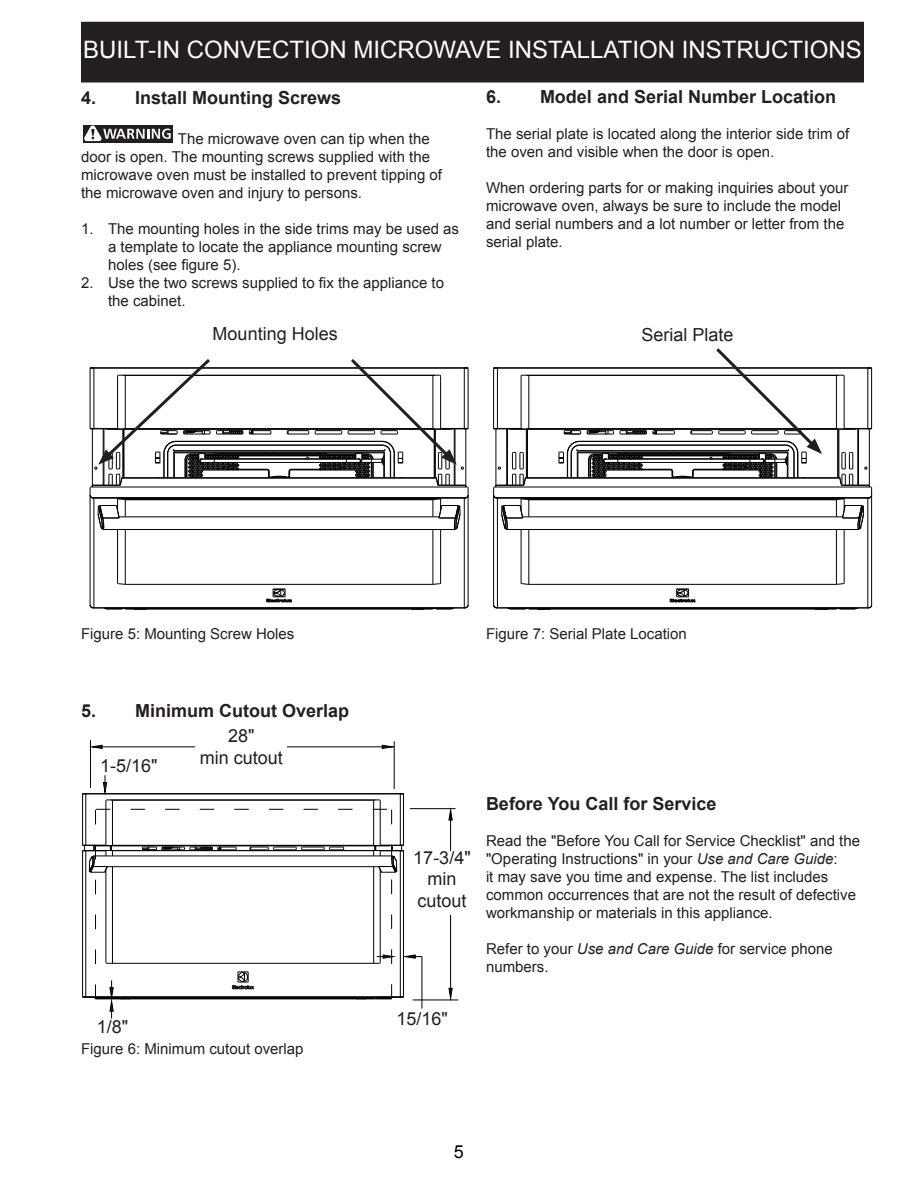
<style>
.page{position:relative;width:918px;height:1191px;background:#fff}
.page>*{position:absolute;margin:0;border:0;box-sizing:border-box;transform-origin:0 0}
.t1{font:24px "Arial";color:#fff}
.t2{font:700 18px "Arial";color:#231f20}
.t3{font:18px/21.6px "Arial";color:#231f20;text-align:center}
.t4{font:18px "Arial";color:#000}
.t5{font:15px/18px "Arial";color:#231f20}
.s1{font-style:italic}
</style>
<div class="page">
<div style="left:82px;top:22px;width:781px;height:60px;background:#231f20"></div>
<div style="left:83px;top:125px;width:90px;height:17px;background:#231f20"></div>
<svg style="left:83px;top:125px;width:88px;height:18px"></svg>
<hr style="left:90px;top:740px;width:1px;height:48px;background:#000">
<hr style="left:394px;top:741px;width:1px;height:48px;background:#000">
<hr style="left:92px;top:746px;width:302px;height:1px;background:#000">
<svg style="left:381px;top:744px;width:14px;height:5px"></svg>
<svg style="left:89px;top:744px;width:14px;height:5px"></svg>
<hr style="left:413px;top:1000px;width:45px;height:1px;background:#000">
<hr style="left:410px;top:808px;width:45px;height:1px;background:#000">
<svg style="left:448px;top:987px;width:5px;height:14px"></svg>
<svg style="left:448px;top:807px;width:5px;height:14px"></svg>
<hr style="left:450px;top:809px;width:1px;height:191px;background:#000">
<hr style="left:422px;top:957px;width:1px;height:51px;background:#000">
<div style="left:412px;top:851px;width:60px;height:64px;background:#fff"></div>
<div style="left:195px;top:729px;width:92px;height:38px;background:#fff"></div>
<hr style="left:90px;top:495px;width:1px;height:110px;background:#030303">
<hr style="left:94px;top:498px;width:1px;height:110px;background:#030303">
<hr style="left:117px;top:530px;width:1px;height:53px;background:#030303">
<hr style="left:125px;top:530px;width:1px;height:54px;background:#030303">
<hr style="left:144px;top:609px;width:270px;height:1px;background:#030303">
<hr style="left:94px;top:608px;width:370px;height:1px;background:#030303">
<hr style="left:125px;top:584px;width:308px;height:1px;background:#030303">
<hr style="left:433px;top:530px;width:1px;height:54px;background:#030303">
<hr style="left:440px;top:530px;width:1px;height:53px;background:#030303">
<hr style="left:464px;top:498px;width:1px;height:110px;background:#030303">
<hr style="left:468px;top:495px;width:1px;height:110px;background:#030303">
<svg style="left:104px;top:607px;width:43px;height:3px"></svg>
<svg style="left:411px;top:607px;width:44px;height:3px"></svg>
<svg style="left:266px;top:589px;width:26px;height:14px"></svg>
<svg style="left:432px;top:582px;width:9px;height:3px"></svg>
<svg style="left:117px;top:582px;width:9px;height:3px"></svg>
<svg style="left:464px;top:604px;width:5px;height:5px"></svg>
<svg style="left:90px;top:604px;width:4px;height:5px"></svg>
<hr style="left:493px;top:495px;width:1px;height:110px;background:#030303">
<hr style="left:496px;top:429px;width:1px;height:56px;background:#030303">
<hr style="left:497px;top:498px;width:1px;height:110px;background:#030303">
<hr style="left:497px;top:368px;width:1px;height:60px;background:#030303">
<hr style="left:493px;top:368px;width:1px;height:60px;background:#030303">
<hr style="left:506px;top:429px;width:1px;height:56px;background:#030303">
<hr style="left:507px;top:429px;width:1px;height:56px;background:#030303">
<hr style="left:521px;top:530px;width:1px;height:53px;background:#030303">
<hr style="left:521px;top:376px;width:1px;height:52px;background:#030303">
<hr style="left:526px;top:429px;width:1px;height:49px;background:#030303">
<hr style="left:527px;top:429px;width:1px;height:49px;background:#030303">
<hr style="left:529px;top:530px;width:1px;height:54px;background:#030303">
<hr style="left:529px;top:375px;width:1px;height:54px;background:#030303">
<hr style="left:548px;top:609px;width:269px;height:1px;background:#030303">
<hr style="left:497px;top:608px;width:371px;height:1px;background:#030303">
<hr style="left:529px;top:584px;width:307px;height:1px;background:#030303">
<hr style="left:507px;top:529px;width:351px;height:1px;background:#030303">
<hr style="left:523px;top:517px;width:320px;height:1px;background:#030303">
<hr style="left:529px;top:500px;width:307px;height:1px;background:#030303">
<hr style="left:527px;top:499px;width:311px;height:1px;background:#030303">
<hr style="left:497px;top:498px;width:371px;height:1px;background:#030303">
<hr style="left:496px;top:497px;width:374px;height:1px;background:#030303">
<hr style="left:494px;top:487px;width:377px;height:1px;background:#030303">
<hr style="left:526px;top:478px;width:314px;height:1px;background:#030303">
<hr style="left:526px;top:477px;width:313px;height:1px;background:#030303">
<hr style="left:579px;top:453px;width:207px;height:1px;background:#030303">
<hr style="left:579px;top:452px;width:207px;height:1px;background:#030303">
<hr style="left:577px;top:451px;width:211px;height:1px;background:#030303">
<hr style="left:577px;top:450px;width:211px;height:1px;background:#030303">
<hr style="left:580px;top:445px;width:206px;height:1px;background:#030303">
<hr style="left:580px;top:441px;width:206px;height:1px;background:#030303">
<hr style="left:494px;top:429px;width:378px;height:1px;background:#030303">
<hr style="left:529px;top:428px;width:307px;height:1px;background:#030303">
<hr style="left:522px;top:375px;width:321px;height:1px;background:#030303">
<hr style="left:494px;top:368px;width:378px;height:1px;background:#030303">
<hr style="left:494px;top:367px;width:378px;height:1px;background:#030303">
<hr style="left:836px;top:375px;width:1px;height:54px;background:#030303">
<hr style="left:836px;top:530px;width:1px;height:54px;background:#030303">
<hr style="left:837px;top:429px;width:1px;height:49px;background:#030303">
<hr style="left:838px;top:429px;width:1px;height:49px;background:#030303">
<hr style="left:839px;top:429px;width:1px;height:49px;background:#030303">
<hr style="left:844px;top:376px;width:1px;height:52px;background:#030303">
<hr style="left:844px;top:530px;width:1px;height:53px;background:#030303">
<hr style="left:858px;top:429px;width:1px;height:56px;background:#030303">
<hr style="left:868px;top:498px;width:1px;height:110px;background:#030303">
<hr style="left:868px;top:368px;width:1px;height:61px;background:#030303">
<hr style="left:869px;top:429px;width:1px;height:56px;background:#030303">
<hr style="left:871px;top:368px;width:1px;height:60px;background:#030303">
<hr style="left:871px;top:495px;width:1px;height:110px;background:#030303">
<svg style="left:507px;top:607px;width:44px;height:3px"></svg>
<svg style="left:564px;top:430px;width:17px;height:5px"></svg>
<svg style="left:815px;top:607px;width:43px;height:3px"></svg>
<svg style="left:669px;top:589px;width:27px;height:14px"></svg>
<svg style="left:558px;top:441px;width:22px;height:37px"></svg>
<svg style="left:493px;top:427px;width:36px;height:3px"></svg>
<svg style="left:836px;top:427px;width:36px;height:3px"></svg>
<svg style="left:836px;top:582px;width:9px;height:3px"></svg>
<svg style="left:521px;top:582px;width:8px;height:3px"></svg>
<svg style="left:867px;top:604px;width:5px;height:5px"></svg>
<svg style="left:836px;top:452px;width:36px;height:78px"></svg>
<svg style="left:493px;top:452px;width:37px;height:78px"></svg>
<svg style="left:493px;top:604px;width:5px;height:5px"></svg>
<svg style="left:89px;top:359px;width:380px;height:171px"></svg>
<hr style="left:86px;top:794px;width:1px;height:51px;background:#030303">
<hr style="left:82px;top:794px;width:1px;height:51px;background:#030303">
<hr style="left:106px;top:801px;width:1px;height:44px;background:#030303">
<hr style="left:112px;top:800px;width:1px;height:45px;background:#030303">
<hr style="left:107px;top:800px;width:272px;height:1px;background:#030303">
<hr style="left:83px;top:794px;width:321px;height:1px;background:#030303">
<hr style="left:83px;top:793px;width:321px;height:1px;background:#030303">
<hr style="left:373px;top:800px;width:1px;height:45px;background:#030303">
<hr style="left:380px;top:801px;width:1px;height:44px;background:#030303">
<hr style="left:400px;top:794px;width:1px;height:51px;background:#030303">
<hr style="left:403px;top:794px;width:1px;height:51px;background:#030303">
<svg style="left:103px;top:775px;width:9px;height:26px"></svg>
<svg style="left:82px;top:809px;width:340px;height:210px"></svg>
<hr style="left:96px;top:999px;width:296px;height:1px;background:#030303">
<svg style="left:587px;top:348px;width:235px;height:130px"></svg>
<h1 class="t1" style="left:83px;top:34px;width:780px">BUILT-IN CONVECTION MICROWAVE INSTALLATION INSTRUCTIONS</h1>
<p class="t2" style="left:81px;top:85px;width:262px">4. Install Mounting Screws</p>
<p class="t5" style="left:81px;top:130px;width:362px;text-indent:97px">The microwave oven can tip when the door is open. The mounting screws supplied with the microwave oven must be installed to prevent tipping of the microwave oven and injury to persons.</p>
<p class="t5" style="left:108px;top:220px;width:352px;text-indent:-27px">1. The mounting holes in the side trims may be used as a template to locate the appliance mounting screw holes (see figure 5).</p>
<p class="t5" style="left:108px;top:274px;width:337px;text-indent:-27px">2. Use the two screws supplied to fix the appliance to the cabinet.</p>
<p class="t2" style="left:486px;top:85px;width:352px">6. Model and Serial Number Location</p>
<p class="t5" style="left:486px;top:125px;width:365px">The serial plate is located along the interior side trim of the oven and visible when the door is open.</p>
<p class="t5" style="left:486px;top:179px;width:364px">When ordering parts for or making inquiries about your microwave oven, always be sure to include the model and serial numbers and a lot number or letter from the serial plate.</p>
<p class="t3" style="left:213px;top:323px;width:127px">Mounting Holes</p>
<p class="t3" style="left:642px;top:324px;width:94px">Serial Plate</p>
<p class="t5" style="left:81px;top:624px;width:215px">Figure 5: Mounting Screw Holes</p>
<p class="t5" style="left:486px;top:624px;width:202px">Figure 7: Serial Plate Location</p>
<p class="t2" style="left:81px;top:699px;width:270px">5. Minimum Cutout Overlap</p>
<p class="t3" style="left:100px;top:755px;width:59px">1-5/16"</p>
<p class="t3" style="left:200px;top:725px;width:85px">28"<br>min cutout</p>
<p class="t3" style="left:97px;top:1016px;width:33px">1/8"</p>
<p class="t5" style="left:81px;top:1040px;width:224px">Figure 6: Minimum cutout overlap</p>
<p class="t3" style="left:413px;top:847px;width:59px">17-3/4" min cutout</p>
<p class="t3" style="left:396px;top:1009px;width:53px">15/16"</p>
<p class="t2" style="left:486px;top:792px;width:232px">Before You Call for Service</p>
<p class="t5" style="left:486px;top:832px;width:376px">Read the "Before You Call for Service Checklist" and the "Operating Instructions" in your <span class="s1">Use and Care Guide</span>:<br>it may save you time and expense. The list includes common occurrences that are not the result of defective workmanship or materials in this appliance.</p>
<p class="t5" style="left:486px;top:940px;width:348px">Refer to your <span class="s1">Use and Care Guide</span> for service phone numbers.</p>
<p class="t4" style="left:454px;top:1140px;width:12px">5</p>
</div>
